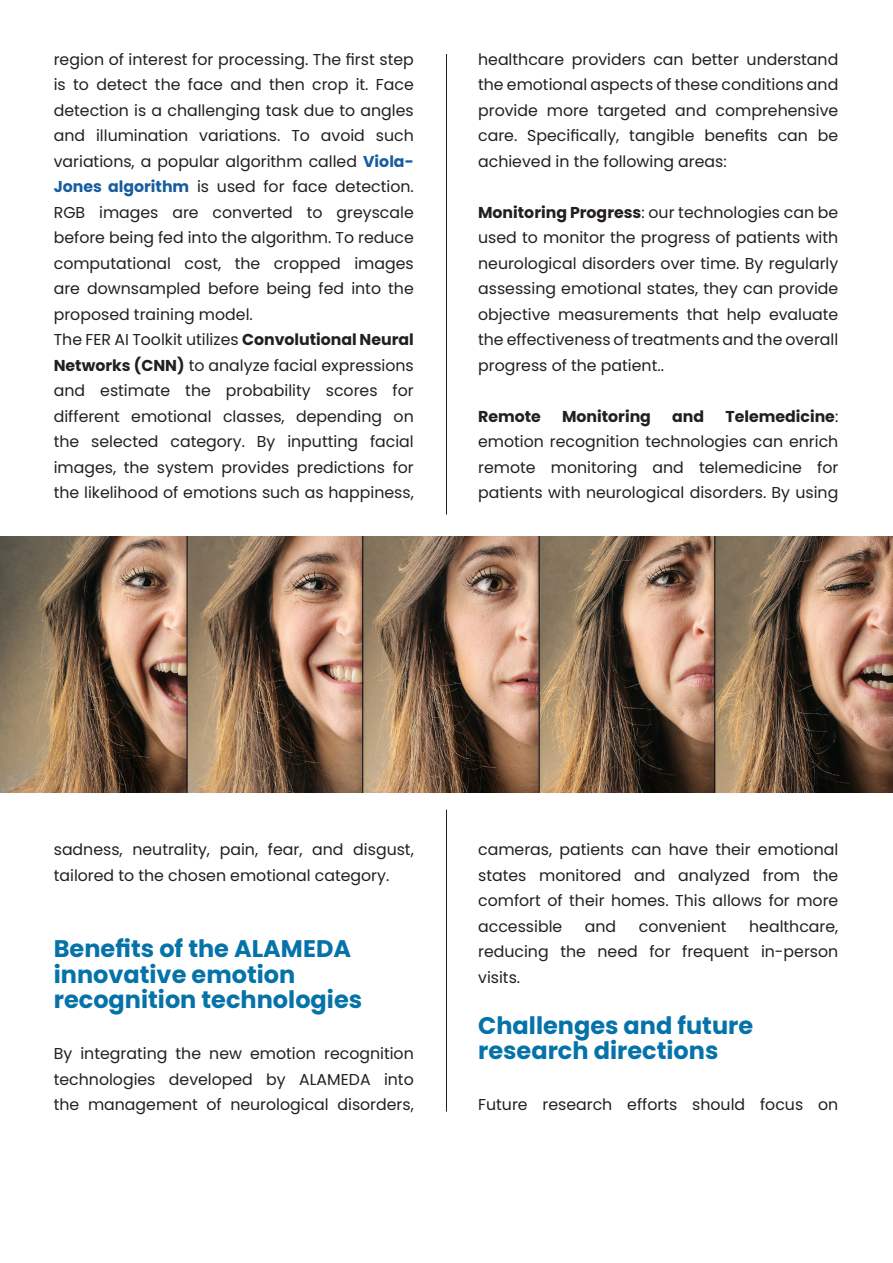
<style>
.page{position:relative;width:893px;height:1263px;background:#fff}
.page>*{position:absolute;margin:0;border:0;box-sizing:border-box;transform-origin:0 0}
.TITOLO{font:700 24px/25.5px "Poppins";color:#0573a8}
.t1{font:15.75px/25.5px "Poppins";color:#231f20;text-align:justify}
.t2{font:700 15.75px "Poppins";color:#231f20}
.s1{font-weight:700;color:#175d9e}
.s2{font-weight:700}
</style>
<div class="page">
<hr style="left:446px;top:54px;width:1px;height:460px;background:#231f20">
<img style="left:0;top:537px;width:893px;height:255px">
<hr style="left:446px;top:810px;width:1px;height:301px;background:#231f20">
<p class="t1" style="left:54px;top:47px;width:362px">region of interest for processing. The first step is to detect the face and then crop it. Face detection is a challenging task due to angles and illumination variations. To avoid such variations, a popular algorithm called <span class="s1">Viola-Jones algorithm</span> is used for face detection.<br>RGB images are converted to greyscale before being fed into the algorithm. To reduce computational cost, the cropped images are downsampled before being fed into the proposed training model.</p>
<p class="t1" style="left:54px;top:327px;width:362px">The FER AI Toolkit utilizes <span class="s2">Convolutional Neural Networks (CNN)</span> to analyze facial expressions and estimate the probability scores for different emotional classes, depending on the selected category. By inputting facial images, the system provides predictions for the likelihood of emotions such as happiness,</p>
<p class="t1" style="left:478px;top:47px;width:362px">healthcare providers can better understand the emotional aspects of these conditions and provide more targeted and comprehensive care. Specifically, tangible benefits can be achieved in the following areas:</p>
<p class="t1" style="left:478px;top:200px;width:362px"><span class="s2">Monitoring Progress</span>: our technologies can be used to monitor the progress of patients with neurological disorders over time. By regularly assessing emotional states, they can provide objective measurements that help evaluate the effectiveness of treatments and the overall progress of the patient..</p>
<p class="t2" style="left:478px;top:407px;width:64px">Remote</p>
<p class="t2" style="left:562px;top:407px;width:90px">Monitoring</p>
<p class="t2" style="left:672px;top:407px;width:34px">and</p>
<p class="t1" style="left:478px;top:404px;width:362px;text-indent:247px"><span class="s2">Telemedicine</span>: emotion recognition technologies can enrich remote monitoring and telemedicine for patients with neurological disorders. By using</p>
<p class="t1" style="left:54px;top:837px;width:362px">sadness, neutrality, pain, fear, and disgust, tailored to the chosen emotional category.</p>
<p class="TITOLO" style="left:54px;top:936px;width:310px">Benefits of the ALAMEDA innovative emotion recognition technologies</p>
<p class="t1" style="left:54px;top:1041px;width:362px">By integrating the new emotion recognition technologies developed by ALAMEDA into the management of neurological disorders,</p>
<p class="t1" style="left:478px;top:837px;width:362px">cameras, patients can have their emotional states monitored and analyzed from the comfort of their homes. This allows for more accessible</p>
<p class="t1" style="left:585px;top:914px;width:33px">and</p>
<p class="t1" style="left:639px;top:914px;width:89px">convenient</p>
<p class="t1" style="left:478px;top:914px;width:362px;text-indent:271px">healthcare, reducing the need for frequent in-person visits.</p>
<p class="TITOLO" style="left:478px;top:1013px;width:277px">Challenges and future research directions</p>
<p class="t1" style="left:478px;top:1092px;width:362px">Future research efforts should focus on</p>
</div>
